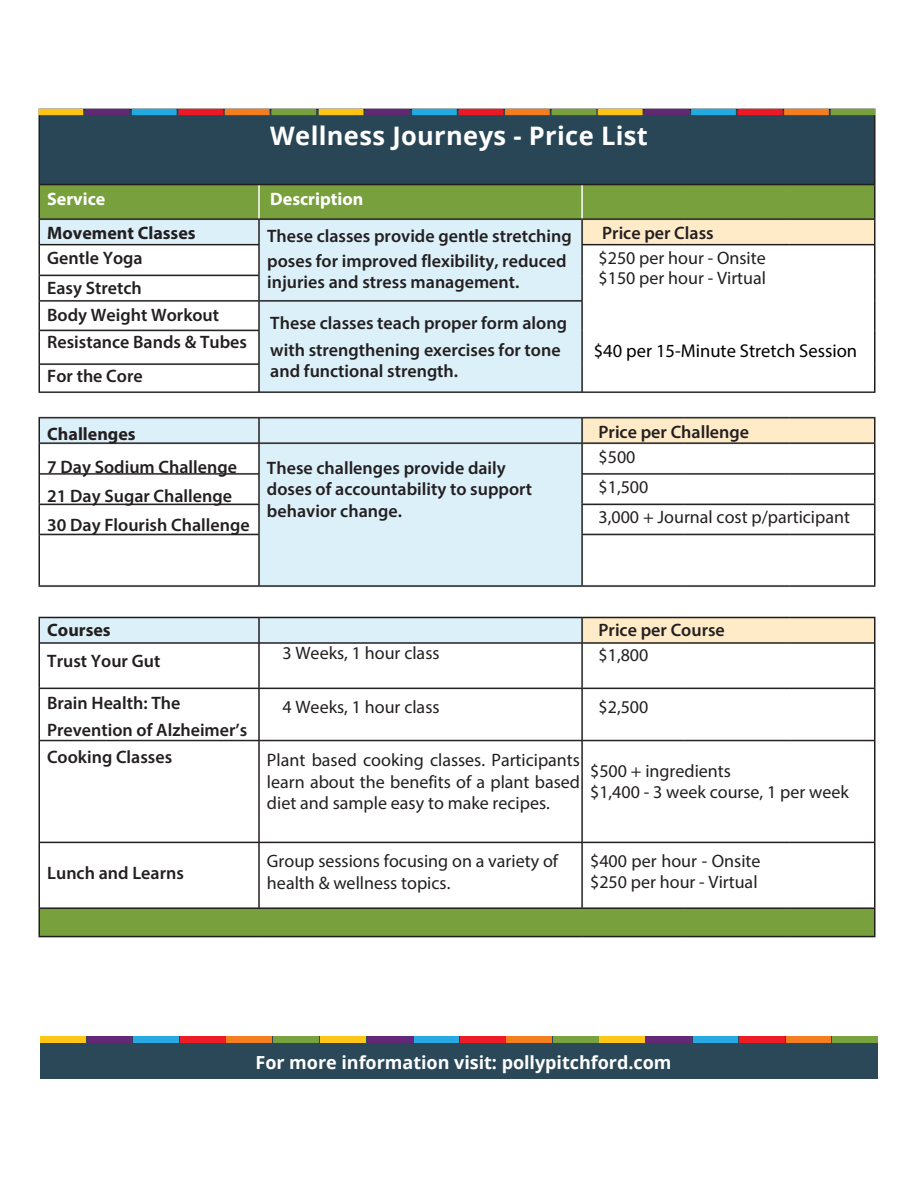
<style>
.page{position:relative;width:918px;height:1188px;background:#fff}
.page>*{position:absolute;margin:0;border:0;box-sizing:border-box;transform-origin:0 0}
.t1{font:700 25.5px "Open Sans";letter-spacing:.015em;color:#fff}
.t2{font:18.6px "Myriad Pro";color:#000}
.t3{font:600 18px/27px "Myriad Pro";color:#231f20}
.t4{font:18px/21.3px "Myriad Pro";color:#231f20}
.t5{font:700 18px "Open Sans";color:#fff}
.t6{font:700 18px/33.8px "Myriad Pro";color:#231f20}
.t7{font:700 18px "Myriad Pro";color:#fff}
.s1{color:#fff}
.s2{font-weight:700}
.s3{font-weight:400}
</style>
<div class="page">
<div style="left:40px;top:1036px;width:837px;height:43px;background:#2b4858"></div>
<div style="left:833px;top:1036px;width:44px;height:7px;background:#79a33f"></div>
<div style="left:273px;top:1036px;width:45px;height:7px;background:#79a33f"></div>
<div style="left:554px;top:1036px;width:44px;height:7px;background:#79a33f"></div>
<div style="left:740px;top:1036px;width:45px;height:7px;background:#ed1c24"></div>
<div style="left:180px;top:1036px;width:45px;height:7px;background:#ed1c24"></div>
<div style="left:461px;top:1036px;width:44px;height:7px;background:#ed1c24"></div>
<div style="left:646px;top:1036px;width:45px;height:7px;background:#632877"></div>
<div style="left:87px;top:1036px;width:45px;height:7px;background:#632877"></div>
<div style="left:367px;top:1036px;width:45px;height:7px;background:#632877"></div>
<div style="left:786px;top:1036px;width:45px;height:7px;background:#f57f20"></div>
<div style="left:227px;top:1036px;width:45px;height:7px;background:#f57f20"></div>
<div style="left:507px;top:1036px;width:45px;height:7px;background:#f57f20"></div>
<div style="left:693px;top:1036px;width:45px;height:7px;background:#27aae2"></div>
<div style="left:134px;top:1036px;width:45px;height:7px;background:#27aae2"></div>
<div style="left:414px;top:1036px;width:45px;height:7px;background:#27aae2"></div>
<div style="left:600px;top:1036px;width:45px;height:7px;background:#ffc618"></div>
<div style="left:40px;top:1036px;width:45px;height:7px;background:#ffc618"></div>
<div style="left:321px;top:1036px;width:44px;height:7px;background:#ffc618"></div>
<img style="left:38px;top:108px;width:838px;height:830px">
<h2 class="t6" style="left:47px;top:184px;width:150px"><span class="s1">Service<br></span>Movement Classes</h2>
<h2 class="t3" style="left:47px;top:244px;width:97px;line-height:30.3px">Gentle Yoga<br>Easy Stretch</h2>
<h2 class="t3" style="left:47px;top:303px;width:201px">Body Weight Workout<br>Resistance Bands &amp; Tubes</h2>
<h2 class="t3" style="left:47px;top:364px;width:97px">For the Core</h2>
<h2 class="t3" style="left:47px;top:419px;width:191px;line-height:32.7px"><span class="s2">Challenges<br></span>7 Day Sodium Challenge</h2>
<h2 class="t3" style="left:47px;top:483px;width:204px;line-height:29.2px">21 Day Sugar Challenge<br>30 Day Flourish Challenge</h2>
<p class="t1" style="left:270px;top:118px;width:379px">Wellness Journeys - Price List</p>
<p class="t7" style="left:270px;top:192px;width:94px">Description</p>
<p class="t3" style="left:267px;top:225px;width:306px;line-height:24.8px">These classes provide gentle stretching poses for improved flexibility, reduced</p>
<p class="t3" style="left:267px;top:270px;width:254px">injuries and stress management.</p>
<p class="t3" style="left:270px;top:311px;width:298px">These classes teach proper form along with strengthening exercises for tone</p>
<p class="t3" style="left:270px;top:359px;width:189px">and functional strength.</p>
<p class="t3" style="left:267px;top:459px;width:267px;line-height:21.3px">These challenges provide daily doses of accountability to support behavior change.</p>
<p class="t3" style="left:602px;top:221px;width:113px">Price per Class</p>
<p class="t4" style="left:599px;top:249px;width:169px">$250 per hour - Onsite</p>
<p class="t4" style="left:599px;top:269px;width:169px">$150 per hour - Virtual</p>
<p class="t2" style="left:594px;top:344px;width:265px">$40 per 15-Minute Stretch Session</p>
<h2 class="t3" style="left:599px;top:420px;width:152px">Price per Challenge</h2>
<h2 class="t4" style="left:599px;top:448px;width:38px">$500</h2>
<p class="t4" style="left:599px;top:478px;width:51px">$1,500</p>
<p class="t4" style="left:599px;top:508px;width:253px">3,000 + Journal cost p/participant</p>
<h2 class="t3" style="left:47px;top:616px;width:115px;line-height:31.5px"><span class="s2">Courses<br></span>Trust Your Gut</h2>
<h2 class="t3" style="left:47px;top:691px;width:202px">Brain Health: The<br>Prevention of Alzheimer’s<br>Cooking Classes</h2>
<h1 class="t3" style="left:47px;top:861px;width:138px">Lunch and Learns</h1>
<h2 class="t4" style="left:282px;top:644px;width:159px">3 Weeks, 1 hour class</h2>
<h2 class="t4" style="left:282px;top:698px;width:159px">4 Weeks, 1 hour class</h2>
<p class="t3" style="left:599px;top:619px;width:128px;line-height:24.8px">Price per Course <span class="s3">$1,800</span></p>
<p class="t4" style="left:599px;top:698px;width:51px">$2,500</p>
<p class="t4" style="left:267px;top:751px;width:315px;text-align:justify">Plant based cooking classes. Participants learn about the benefits of a plant based diet and sample easy to make recipes.</p>
<p class="t4" style="left:590px;top:762px;width:142px">$500 + ingredients</p>
<h2 class="t4" style="left:590px;top:783px;width:260px">$1,400 - 3 week course, 1 per week</h2>
<p class="t4" style="left:267px;top:852px;width:293px">Group sessions focusing on a variety of health &amp; wellness topics.</p>
<p class="t4" style="left:590px;top:852px;width:172px">$400 per hour - Onsite $250 per hour - Virtual</p>
<p class="t5" style="left:256px;top:1049px;width:417px">For more information visit: pollypitchford.com</p>
</div>
